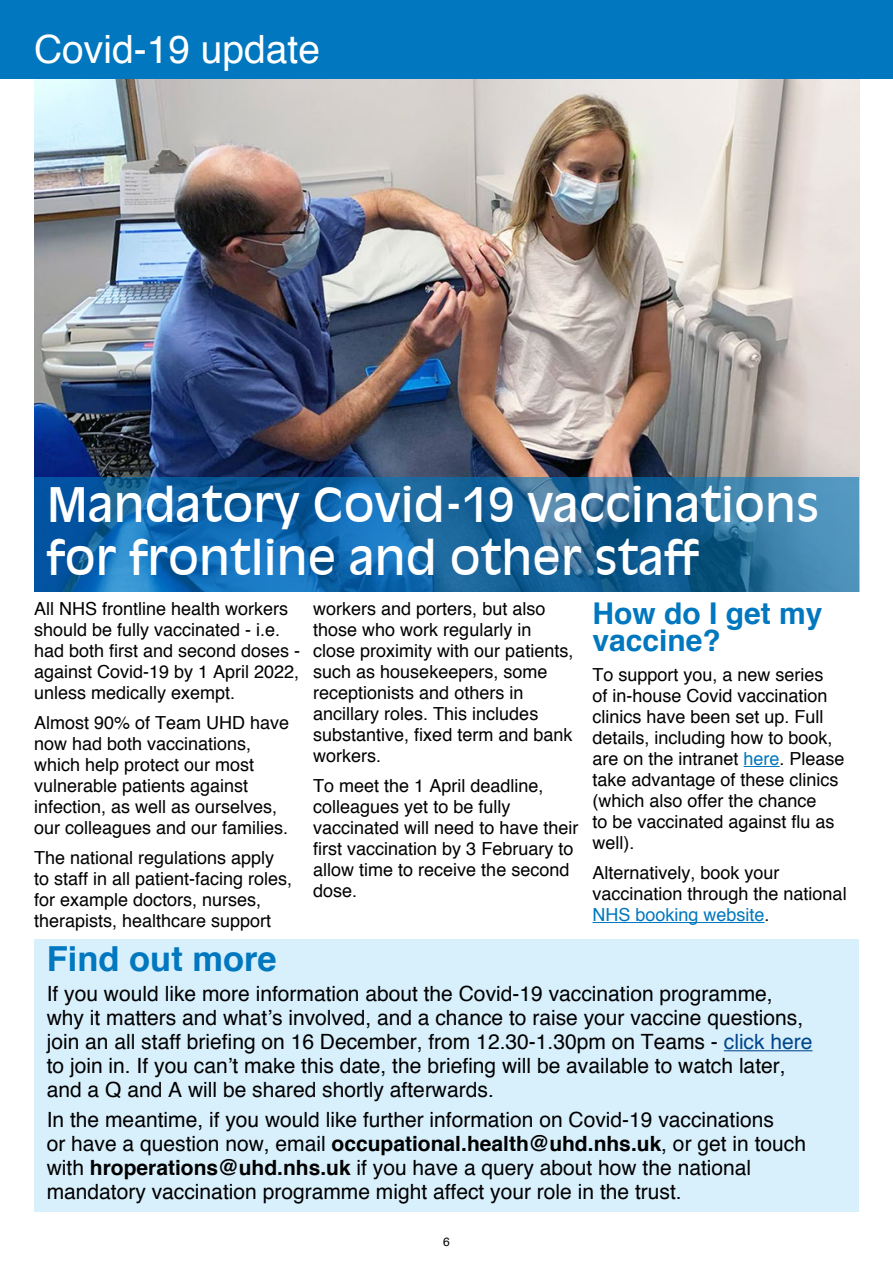
<style>
.page{position:relative;width:893px;height:1263px;background:#fff}
.page>*{position:absolute;margin:0;border:0;box-sizing:border-box;transform-origin:0 0}
.t1{font:46.5px/52.5px "Decade S Si";color:#fff}
.t2{font:39px "Helvetica";color:#fff}
.t3{font:700 34.5px "Helvetica";color:#0077be}
.t4{font:700 30px/27px "Helvetica";color:#0077be}
.t5{font:21px/24px "Helvetica";color:#000}
.t6{font:18px/21px "Helvetica";color:#000}
.t7{font:12px "Helvetica";color:#000}
.s1{color:#0077be}
.s2{color:#00468b}
.s3{font-weight:700}
</style>
<div class="page">
<img style="left:34px;top:79px;width:826px;height:512px">
<div style="left:0;top:0;width:893px;height:79px;background:#0077be"></div>
<hr style="left:744px;top:766px;width:36px;height:1px;background:#0077be">
<hr style="left:592px;top:922px;width:173px;height:1px;background:#0077be">
<svg style="left:34px;top:477px;width:825px;height:114px;background:#1c6aa4"></svg>
<div style="left:34px;top:940px;width:825px;height:272px;background:#d8effc"></div>
<hr style="left:724px;top:1050px;width:88px;height:1px;background:#00468b">
<h2 class="t2" style="left:34px;top:25px;width:288px">Covid-19 update</h2>
<h1 class="t1" style="left:47px;top:477px;width:774px">Mandatory Covid-19 vaccinations for frontline and other staff</h1>
<p class="t6" style="left:34px;top:598px;width:268px">All NHS frontline health workers should be fully vaccinated - i.e. had both first and second doses - against Covid-19 by 1 April 2022, unless medically exempt.</p>
<p class="t6" style="left:34px;top:712px;width:257px">Almost 90% of Team UHD have now had both vaccinations, which help protect our most vulnerable patients against infection, as well as ourselves, our colleagues and our families.</p>
<p class="t6" style="left:34px;top:847px;width:260px">The national regulations apply to staff in all patient-facing roles, for example doctors, nurses, therapists, healthcare support</p>
<p class="t6" style="left:313px;top:598px;width:262px">workers and porters, but also those who work regularly in close proximity with our patients, such as housekeepers, some receptionists and others in ancillary roles. This includes substantive, fixed term and bank workers.</p>
<p class="t6" style="left:313px;top:775px;width:267px">To meet the 1 April deadline, colleagues yet to be fully vaccinated will need to have their first vaccination by 3 February to allow time to receive the second dose.</p>
<h3 class="t4" style="left:592px;top:599px;width:232px">How do I get my vaccine?</h3>
<p class="t6" style="left:592px;top:664px;width:254px">To support you, a new series<br>of in-house Covid vaccination clinics have been set up. Full details, including how to book, are on the intranet <span class="s1">here</span>. Please take advantage of these clinics (which also offer the chance<br>to be vaccinated against flu as well).</p>
<p class="t6" style="left:592px;top:862px;width:256px">Alternatively, book your vaccination through the national<br><span class="s1">NHS booking website</span>.</p>
<h3 class="t3" style="left:47px;top:937px;width:232px">Find out more</h3>
<p class="t5" style="left:47px;top:981px;width:767px">If you would like more information about the Covid-19 vaccination programme, why it matters and what’s involved, and a chance to raise your vaccine questions, join an all staff briefing on 16 December, from 12.30-1.30pm on Teams - <span class="s2">click here </span>to join in. If you can’t make this date, the briefing will be available to watch later, and a Q and A will be shared shortly afterwards.</p>
<p class="t5" style="left:47px;top:1107px;width:761px">In the meantime, if you would like further information on Covid-19 vaccinations<br>or have a question now, email <span class="s3">occupational.health@uhd.nhs.uk</span>, or get in touch with <span class="s3">hroperations@uhd.nhs.uk</span> if you have a query about how the national mandatory vaccination programme might affect your role in the trust.</p>
<p class="t7" style="left:443px;top:1235px;width:8px">6</p>
</div>
